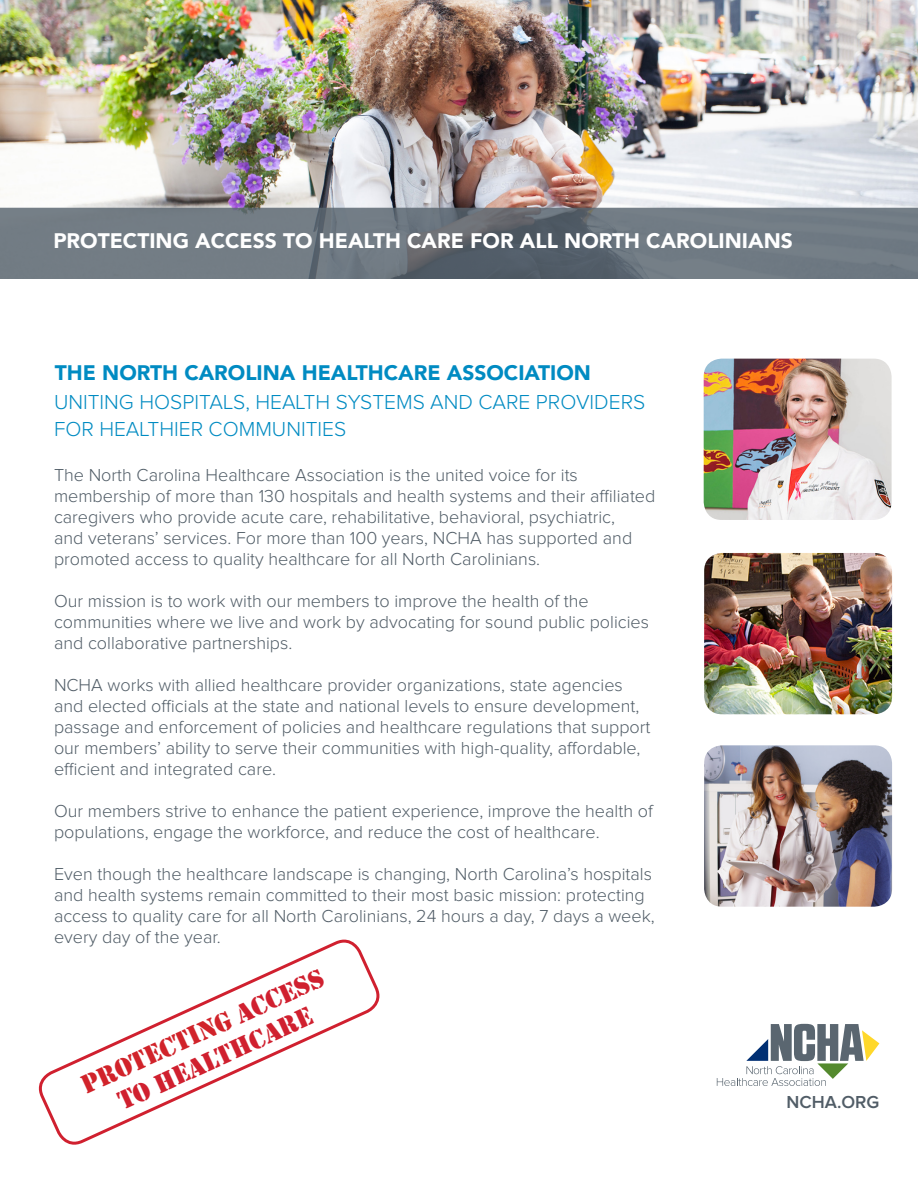
<style>
.page{position:relative;width:918px;height:1188px;background:#fff}
.page>*{position:absolute;margin:0;border:0;box-sizing:border-box;transform-origin:0 0}
.t1{font:27px/30.5px "Stencil";color:#d0202f;text-align:center}
.t2{font:300 21px/27px "Proxima Nova";color:#008bc2}
.t3{font:900 21px "Avenir";color:#fff}
.t4{font:900 21px "Avenir";color:#008bc2}
.t5{font:300 18px/21px "Proxima Nova";color:#515d67}
.t6{font:600 18px "Proxima Nova";color:#515d67}
.s1{color:#d1232a}
</style>
<div class="page">
<img style="left:0;top:0;width:918px;height:208px">
<svg style="left:0;top:208px;width:918px;height:71px;background:#6c757e"></svg>
<img style="left:704px;top:553px;width:188px;height:161px">
<img style="left:704px;top:359px;width:188px;height:161px">
<img style="left:704px;top:745px;width:188px;height:162px">
<svg style="left:717px;top:1024px;width:162px;height:62px"></svg>
<svg style="left:38px;top:939px;width:342px;height:206px"></svg>
<p class="t3" style="left:53px;top:223px;width:741px">PROTECTING ACCESS TO HEALTH CARE FOR ALL NORTH CAROLINIANS</p>
<p class="t4" style="left:55px;top:354px;width:538px">THE NORTH CAROLINA HEALTHCARE ASSOCIATION</p>
<p class="t2" style="left:54px;top:389px;width:593px">UNITING HOSPITALS, HEALTH SYSTEMS AND CARE PROVIDERS<br>FOR HEALTHIER COMMUNITIES</p>
<p class="t5" style="left:54px;top:465px;width:603px">The North Carolina Healthcare Association is the united voice for its membership of more than 130 hospitals and health systems and their affiliated caregivers who provide acute care, rehabilitative, behavioral, psychiatric,<br>and veterans’ services. For more than 100 years, NCHA has supported and promoted access to quality healthcare for all North Carolinians.</p>
<p class="t5" style="left:54px;top:591px;width:597px">Our mission is to work with our members to improve the health of the communities where we live and work by advocating for sound public policies and collaborative partnerships.</p>
<p class="t5" style="left:54px;top:675px;width:598px">NCHA works with allied healthcare provider organizations, state agencies and elected officials at the state and national levels to ensure development, passage and enforcement of policies and healthcare regulations that support our members’ ability to serve their communities with high-quality, affordable, efficient and integrated care.</p>
<p class="t5" style="left:54px;top:801px;width:600px">Our members strive to enhance the patient experience, improve the health of populations, engage the workforce, and reduce the cost of healthcare.</p>
<p class="t5" style="left:54px;top:864px;width:602px">Even though the healthcare landscape is changing, North Carolina’s hospitals and health systems remain committed to their most basic mission: protecting access to quality care for all North Carolinians, 24 hours a day, 7 days a week, every day of the year.</p>
<p class="t1" style="left:77px;top:1073px;width:265px;rotate:-25deg"><span class="s1">PROTECTING</span> ACCESS<br>TO HEALTHCARE</p>
<p class="t6" style="left:787px;top:1091px;width:94px">NCHA.ORG</p>
</div>
